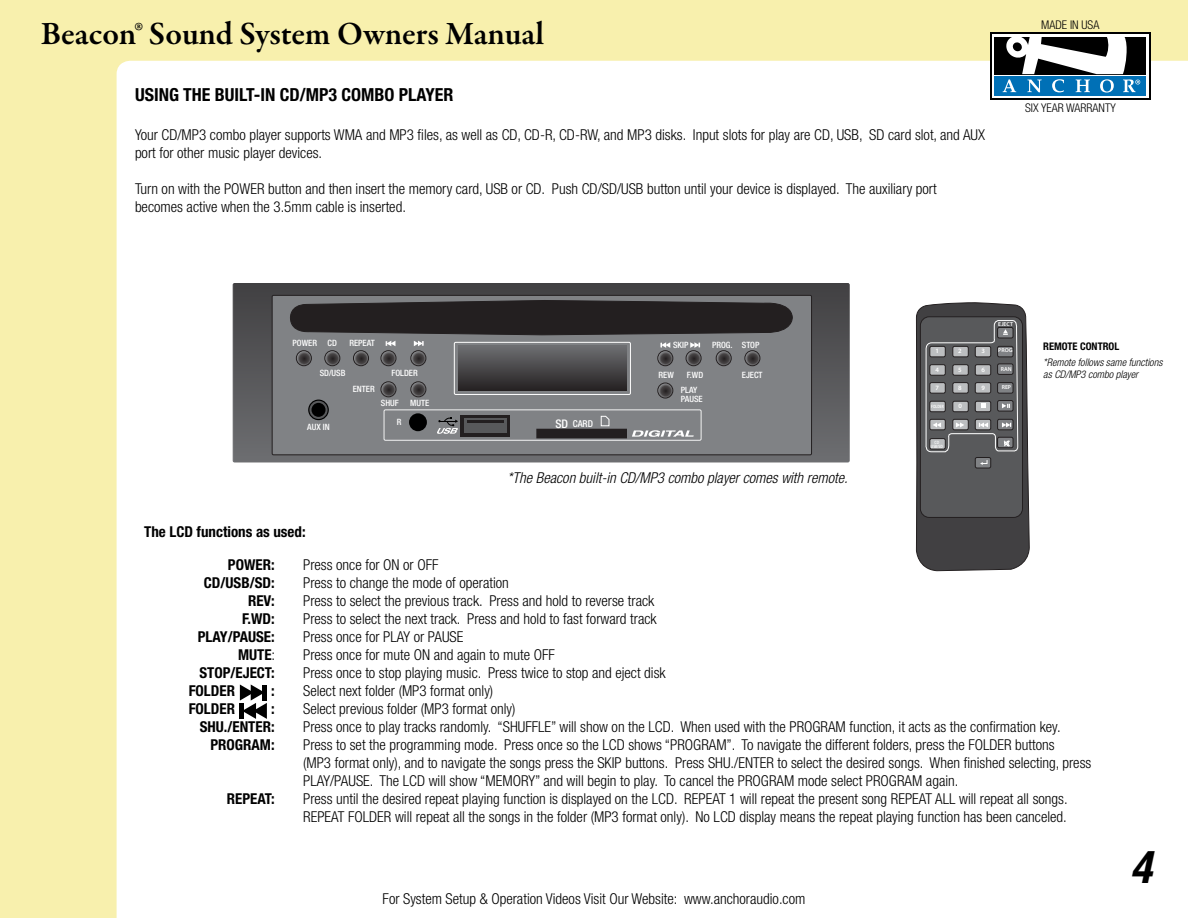
<style>
.page{position:relative;width:1188px;height:918px;background:#f8f0ad}
.page>*{position:absolute;margin:0;border:0;box-sizing:border-box;transform-origin:0 0}
.t1{font:italic 700 condensed 45px "Helvetica Neue";color:#000}
.t2{font:600 33px "Garamond Premr Pro";color:#000}
.t3{font:700 condensed 18px "Helvetica Neue";color:#000}
.t4{font:300 condensed 15px/18px "Helvetica Neue";color:#000}
.t5{font:700 condensed 15px "Helvetica Neue";color:#000}
.t6{font:italic 300 condensed 15px "Helvetica Neue";color:#000}
.t7{font:300 condensed 12px "Helvetica Neue";color:#000}
.t8{font:italic 300 condensed 10.5px/12.6px "Helvetica Neue";color:#000}
.t9{font:700 condensed 10.5px "Helvetica Neue";color:#000}
.t10{font:500 condensed 9.45px "Helvetica Neue";color:#fff}
.t11{font:500 condensed 8.7px/8.7px "Helvetica Neue";color:#fff}
.t12{font:600 6.6px "Myriad Pro";color:#fff}
.t13{font:600 5.7px "Myriad Pro";color:#fff}
.t14{font:600 4.65px/4.1px "Myriad Pro";color:#fff;text-align:center;scale:.78 1}
.s1{font-size:11.85px}
.s2{font-style:inherit}
.s3{font-weight:300}
</style>
<div class="page">
<div style="left:117px;top:61px;width:1071px;height:857px;background:#fff"></div>
<div style="left:990px;top:33px;width:161px;height:67px;background:#000"></div>
<svg style="left:992px;top:34px;width:157px;height:1px"></svg>
<div style="left:992px;top:35px;width:157px;height:63px;background:#fff"></div>
<div style="left:994px;top:37px;width:152px;height:37px;background:#000"></div>
<div style="left:994px;top:76px;width:152px;height:20px;background:#0070b6"></div>
<svg style="left:1003px;top:37px;width:137px;height:56px"></svg>
<svg style="left:916px;top:302px;width:114px;height:270px"></svg>
<svg style="left:240px;top:684px;width:27px;height:35px"></svg>
<hr style="left:240px;top:703px;width:4px;height:16px;background:#000">
<svg style="left:235px;top:285px;width:613px;height:175px"></svg>
<div style="left:233px;top:283px;width:617px;height:179px;border:1px solid #fff"></div>
<div style="left:272px;top:295px;width:540px;height:160px;background:#808285"></div>
<div style="left:272px;top:295px;width:540px;height:160px;border:1px solid #231f20"></div>
<div style="left:458px;top:346px;width:168px;height:45px;background:linear-gradient(to bottom,#6d6e71,#242022)"></div>
<div style="left:454px;top:342px;width:177px;height:53px;border:1px solid #fff"></div>
<div style="left:384px;top:409px;width:318px;height:32px;border:1px solid #f1f2f2"></div>
<div style="left:537px;top:429px;width:89px;height:9px;background:#231f20"></div>
<svg style="left:600px;top:415px;width:10px;height:12px"></svg>
<svg style="left:296px;top:351px;width:15px;height:15px"></svg>
<div style="left:296px;top:350px;width:16px;height:16px;border:1px solid #231f20;border-radius:50%"></div>
<svg style="left:325px;top:351px;width:15px;height:15px"></svg>
<div style="left:324px;top:350px;width:16px;height:16px;border:1px solid #231f20;border-radius:50%"></div>
<svg style="left:353px;top:351px;width:16px;height:15px"></svg>
<div style="left:353px;top:350px;width:16px;height:16px;border:1px solid #231f20;border-radius:50%"></div>
<svg style="left:381px;top:351px;width:15px;height:15px"></svg>
<div style="left:381px;top:350px;width:15px;height:16px;border:1px solid #231f20;border-radius:50%"></div>
<svg style="left:411px;top:351px;width:15px;height:15px"></svg>
<div style="left:410px;top:350px;width:16px;height:16px;border:1px solid #231f20;border-radius:50%"></div>
<svg style="left:658px;top:351px;width:15px;height:15px"></svg>
<div style="left:657px;top:350px;width:16px;height:16px;border:1px solid #231f20;border-radius:50%"></div>
<svg style="left:658px;top:383px;width:15px;height:15px"></svg>
<div style="left:657px;top:383px;width:16px;height:15px;border:1px solid #231f20;border-radius:50%"></div>
<svg style="left:686px;top:351px;width:15px;height:15px"></svg>
<div style="left:686px;top:350px;width:16px;height:16px;border:1px solid #231f20;border-radius:50%"></div>
<svg style="left:716px;top:351px;width:15px;height:15px"></svg>
<div style="left:716px;top:350px;width:16px;height:16px;border:1px solid #231f20;border-radius:50%"></div>
<svg style="left:745px;top:351px;width:15px;height:15px"></svg>
<div style="left:744px;top:350px;width:16px;height:16px;border:1px solid #231f20;border-radius:50%"></div>
<svg style="left:411px;top:382px;width:15px;height:15px"></svg>
<div style="left:410px;top:381px;width:16px;height:16px;border:1px solid #231f20;border-radius:50%"></div>
<svg style="left:381px;top:382px;width:15px;height:15px"></svg>
<div style="left:381px;top:381px;width:15px;height:16px;border:1px solid #231f20;border-radius:50%"></div>
<div style="left:461px;top:415px;width:49px;height:21px;background:#231f20"></div>
<div style="left:464px;top:418px;width:42px;height:15px;background:#58595b"></div>
<hr style="left:467px;top:421px;width:37px;height:2px;background:#231f20">
<div style="left:409px;top:413px;width:18px;height:18px;background:#000;border-radius:50%"></div>
<svg style="left:309px;top:400px;width:19px;height:20px"></svg>
<div style="left:308px;top:400px;width:21px;height:20px;border:1px solid #000;border-radius:50%"></div>
<div style="left:312px;top:403px;width:14px;height:14px;background:#000;border-radius:50%"></div>
<svg style="left:437px;top:417px;width:21px;height:17px"></svg>
<svg style="left:632px;top:430px;width:62px;height:7px"></svg>
<svg style="left:290px;top:300px;width:503px;height:48px"></svg>
<h2 class="t2" style="left:41px;top:13px;width:505px">Beacon® Sound System Owners Manual</h2>
<p class="t3" style="left:135px;top:84px;width:320px">USING THE BUILT-IN CD/MP3 COMBO PLAYER</p>
<p class="t4" style="left:135px;top:126px;width:852px">Your CD/MP3 combo player supports WMA and MP3 files, as well as CD, CD-R, CD-RW, and MP3 disks. Input slots for play are CD, USB, SD card slot, and AUX port for other music player devices.</p>
<p class="t4" style="left:135px;top:180px;width:803px">Turn on with the POWER button and then insert the memory card, USB or CD. Push CD/SD/USB button until your device is displayed. The auxiliary port becomes active when the 3.5mm cable is inserted.</p>
<p class="t7" style="left:1041px;top:18px;width:60px">MADE IN USA</p>
<p class="t7" style="left:1025px;top:100px;width:92px">SIX YEAR WARRANTY</p>
<p class="t13" style="left:998px;top:320px;width:16px">EJECT</p>
<p class="t11" style="left:293px;top:339px;width:46px">POWER CD</p>
<p class="t11" style="left:349px;top:339px;width:27px">REPEAT</p>
<p class="t11" style="left:353px;top:384px;width:24px">ENTER</p>
<p class="t11" style="left:320px;top:369px;width:27px">SD/USB</p>
<p class="t11" style="left:391px;top:369px;width:28px">FOLDER</p>
<p class="t11" style="left:381px;top:399px;width:20px">SHUF</p>
<p class="t11" style="left:410px;top:399px;width:21px">MUTE</p>
<p class="t11" style="left:673px;top:340px;width:17px">SKIP</p>
<p class="t11" style="left:712px;top:340px;width:49px">PROG. STOP</p>
<p class="t11" style="left:681px;top:386px;width:23px">PLAY<br>PAUSE</p>
<p class="t11" style="left:659px;top:370px;width:17px">REW</p>
<p class="t11" style="left:687px;top:370px;width:18px">F.WD</p>
<p class="t11" style="left:742px;top:370px;width:22px">EJECT</p>
<p class="t11" style="left:307px;top:422px;width:24px">AUX IN</p>
<p class="t11" style="left:397px;top:417px;width:6px">R</p>
<p class="t10" style="left:555px;top:418px;width:39px"><span class="s1">SD</span> CARD</p>
<p class="t12" style="left:936px;top:347px;width:5px">1</p>
<p class="t12" style="left:958px;top:347px;width:5px">2</p>
<p class="t12" style="left:981px;top:347px;width:5px">3</p>
<p class="t13" style="left:998px;top:347px;width:16px">PROG</p>
<p class="t12" style="left:936px;top:365px;width:5px">4</p>
<p class="t12" style="left:958px;top:365px;width:5px">5</p>
<p class="t12" style="left:981px;top:365px;width:5px">6</p>
<p class="t12" style="left:936px;top:383px;width:5px">7</p>
<p class="t12" style="left:958px;top:383px;width:5px">8</p>
<p class="t12" style="left:958px;top:402px;width:5px">0</p>
<p class="t13" style="left:1001px;top:365px;width:12px">RAN</p>
<p class="t13" style="left:1002px;top:384px;width:11px">REP</p>
<p class="t12" style="left:981px;top:383px;width:5px">9</p>
<p class="t14" style="left:931px;top:404px;width:18px">FOLDER</p>
<p class="t14" style="left:931px;top:440px;width:17px">CD<br>USB/SD</p>
<p class="t9" style="left:1043px;top:340px;width:77px">REMOTE CONTROL</p>
<p class="t8" style="left:1043px;top:356px;width:121px">*Remote follows same functions as CD/MP3 combo player</p>
<p class="t6" style="left:508px;top:469px;width:342px"><span class="s2">*</span>The Beacon built-in CD/MP3 combo player comes with remote.</p>
<p class="t5" style="left:144px;top:522px;width:163px">The LCD functions as used:</p>
<p class="t5" style="left:228px;top:556px;width:48px">POWER:</p>
<p class="t4" style="left:303px;top:556px;width:137px">Press once for ON or OFF</p>
<p class="t5" style="left:204px;top:574px;width:72px">CD/USB/SD:</p>
<p class="t4" style="left:303px;top:574px;width:207px">Press to change the mode of operation</p>
<p class="t5" style="left:248px;top:592px;width:28px">REV:</p>
<p class="t4" style="left:303px;top:592px;width:353px">Press to select the previous track. Press and hold to reverse track</p>
<p class="t5" style="left:242px;top:610px;width:34px">F.WD:</p>
<p class="t4" style="left:303px;top:610px;width:355px">Press to select the next track. Press and hold to fast forward track</p>
<p class="t5" style="left:198px;top:628px;width:79px">PLAY/PAUSE:</p>
<p class="t4" style="left:303px;top:628px;width:162px">Press once for PLAY or PAUSE</p>
<p class="t5" style="left:238px;top:646px;width:39px">MUTE<span class="s3">:</span></p>
<p class="t4" style="left:303px;top:646px;width:253px">Press once for mute ON and again to mute OFF</p>
<p class="t5" style="left:199px;top:664px;width:77px">STOP/EJECT:</p>
<p class="t4" style="left:303px;top:664px;width:364px">Press once to stop playing music. Press twice to stop and eject disk</p>
<p class="t5" style="left:189px;top:682px;width:48px">FOLDER</p>
<p class="t5" style="left:271px;top:682px;width:5px">:</p>
<p class="t4" style="left:303px;top:682px;width:192px">Select next folder (MP3 format only)</p>
<p class="t5" style="left:189px;top:700px;width:48px">FOLDER</p>
<p class="t5" style="left:271px;top:700px;width:5px">:</p>
<p class="t4" style="left:303px;top:700px;width:214px">Select previous folder (MP3 format only)</p>
<p class="t5" style="left:200px;top:718px;width:76px">SHU./ENTER:</p>
<p class="t4" style="left:303px;top:718px;width:759px">Press once to play tracks randomly. “SHUFFLE” will show on the LCD. When used with the PROGRAM function, it acts as the confirmation key.</p>
<p class="t5" style="left:210px;top:736px;width:66px">PROGRAM:</p>
<p class="t4" style="left:303px;top:736px;width:790px">Press to set the programming mode. Press once so the LCD shows “PROGRAM”. To navigate the different folders, press the FOLDER buttons<br>(MP3 format only), and to navigate the songs press the SKIP buttons. Press SHU./ENTER to select the desired songs. When finished selecting, press<br>PLAY/PAUSE. The LCD will show “MEMORY” and will begin to play. To cancel the PROGRAM mode select PROGRAM again.</p>
<p class="t5" style="left:227px;top:790px;width:49px">REPEAT:</p>
<p class="t4" style="left:303px;top:790px;width:766px">Press until the desired repeat playing function is displayed on the LCD. REPEAT 1 will repeat the present song REPEAT ALL will repeat all songs.<br>REPEAT FOLDER will repeat all the songs in the folder (MP3 format only). No LCD display means the repeat playing function has been canceled.</p>
<p class="t4" style="left:383px;top:890px;width:424px">For System Setup &amp; Operation Videos Visit Our Website: www.anchoraudio.com</p>
<h1 class="t1" style="left:1130px;top:839px;width:23px">4</h1>
</div>
